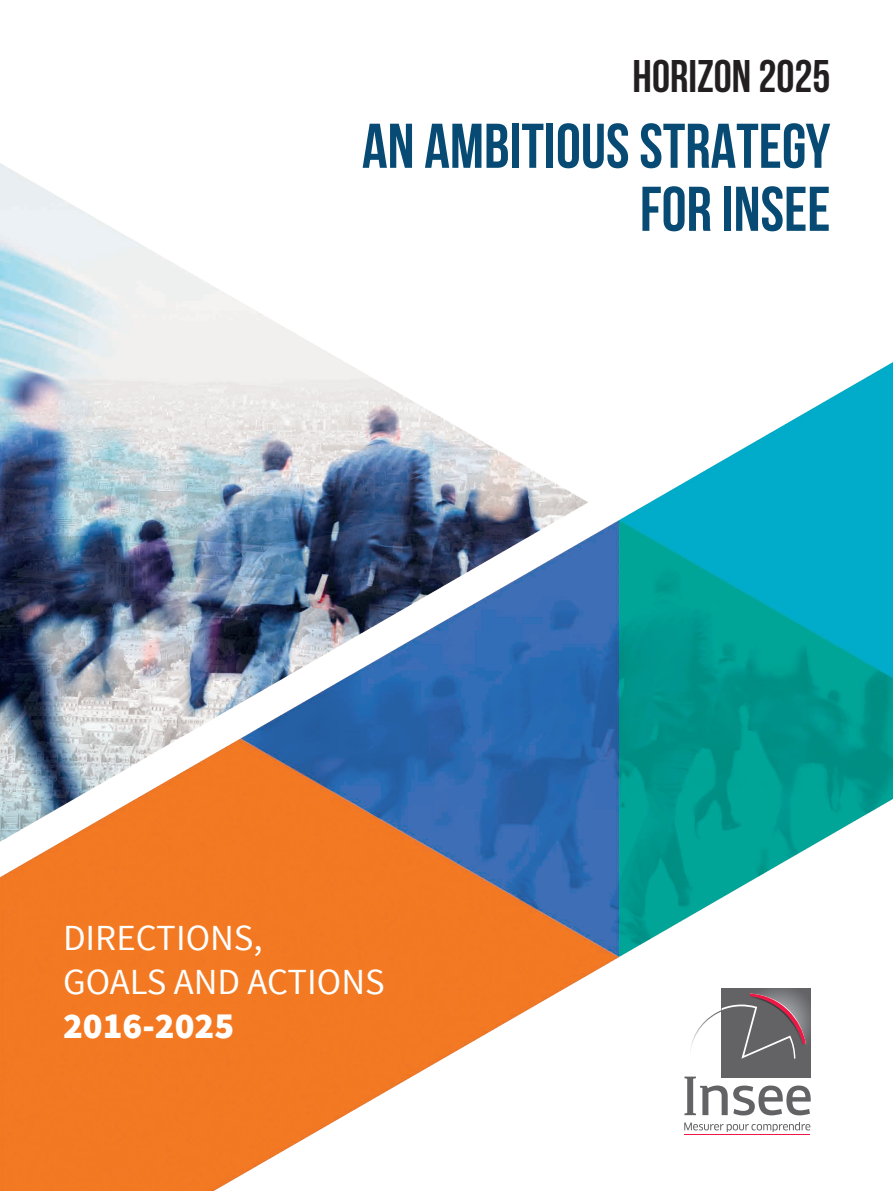
<style>
.page{position:relative;width:893px;height:1191px;background:#fff}
.page>*{position:absolute;margin:0;border:0;box-sizing:border-box;transform-origin:0 0}
.t1{font:700 63px/63px "Bebas Neue";color:#074b74;text-align:right}
.t2{font:700 45.5px "Bebas Neue";color:#231f20}
.t3{font:36.75px/44.1px "Source Sans Pro";color:#fff}
.t4{font:900 36.75px "Source Sans Pro";color:#fff}
</style>
<div class="page">
<img style="left:0;top:163px;width:893px;height:1028px">
<hr style="left:684px;top:1133px;width:126px;height:1px;background:#ed1845">
<svg style="left:684px;top:1122px;width:126px;height:9px"></svg>
<div style="left:722px;top:988px;width:89px;height:89px;background:linear-gradient(to right,#646467,#6d6d70)"></div>
<svg style="left:684px;top:992px;width:127px;height:123px"></svg>
<p class="t2" style="left:633px;top:51px;width:199px">HORIZON 2025</p>
<p class="t1" style="left:362px;top:114px;width:470px">AN AMBITIOUS STRATEGY<br>FOR INSEE</p>
<p class="t3" style="left:63px;top:916px;width:323px">DIRECTIONS,<br>GOALS AND ACTIONS</p>
<p class="t4" style="left:63px;top:1002px;width:173px">2016-2025</p>
</div>
